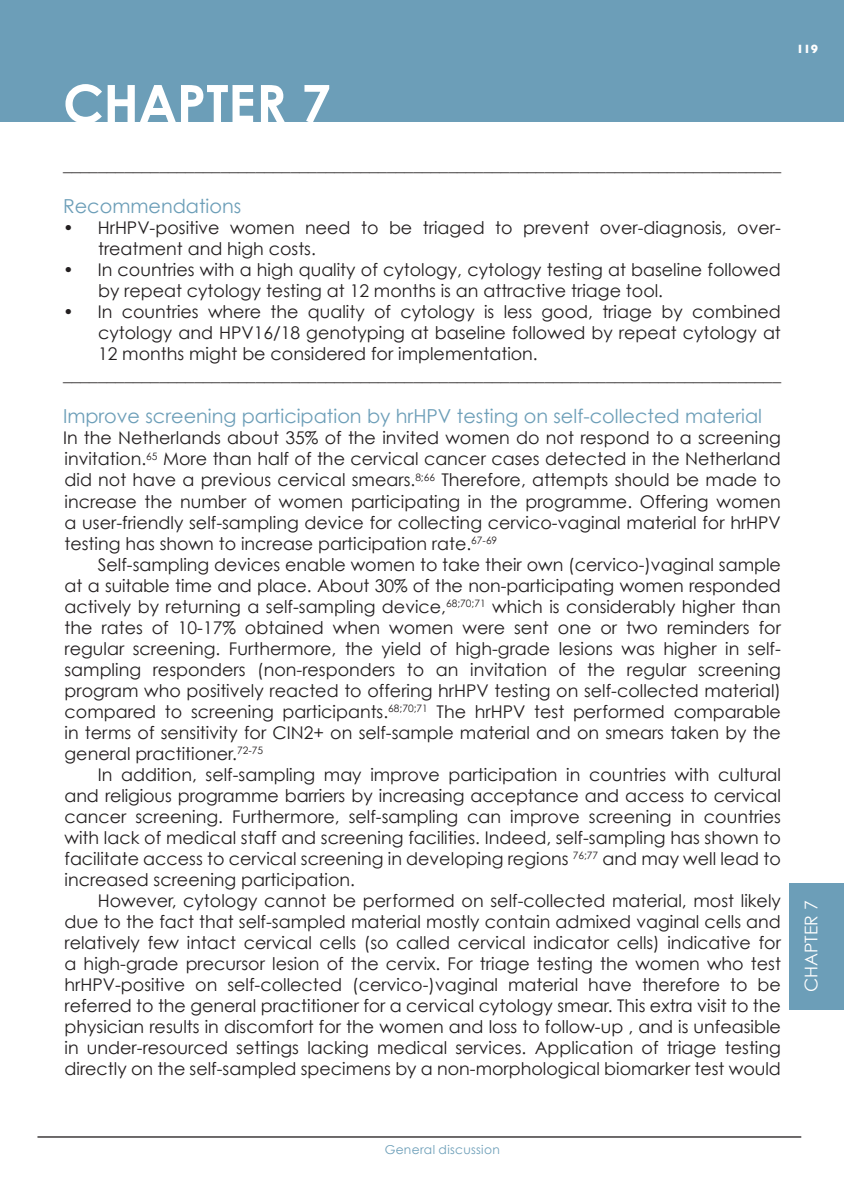
<style>
.page{position:relative;width:844px;height:1191px;background:#fff}
.page>*{position:absolute;margin:0;border:0;box-sizing:border-box;transform-origin:0 0}
.t1{font:700 52.5px "Century Gothic";letter-spacing:-.01em;color:#fff}
.t2{font:19.25px "Century Gothic";color:#6c9eb8}
.t3{font:17.5px/21px "Century Gothic";color:#231f20;text-align:justify}
.t4{font:17.5px "Century Gothic";color:#fff}
.t5{font:12.25px "Century Gothic";letter-spacing:.025em;color:#6c9eb8}
.t6{font:700 12.25px "Gill Sans";color:#fff}
</style>
<div class="page">
<div style="left:0;top:0;width:843px;height:122px;background:#6c9eb8"></div>
<div style="left:789px;top:883px;width:54px;height:126px;background:#6c9eb8"></div>
<hr style="left:37px;top:1136px;width:764px;height:1px;background:#231f20">
<h1 class="t1" style="left:63px;top:71px;width:269px">CHAPTER 7</h1>
<p class="t6" style="left:796px;top:42px;width:23px">119</p>
<p class="t3" style="left:63px;top:154px;width:719px">__________________________________________________________________________________</p>
<p class="t2" style="left:63px;top:195px;width:180px">Recommendations</p>
<p class="t3" style="left:98px;top:217px;width:684px;text-indent:-35px">• HrHPV-positive women need to be triaged to prevent over-diagnosis, over&shy;treatment and high costs.</p>
<p class="t3" style="left:98px;top:259px;width:684px;text-indent:-35px">• In countries with a high quality of cytology, cytology testing at baseline followed by repeat cytology testing at 12 months is an attractive triage tool.</p>
<p class="t3" style="left:63px;top:301px;width:719px">• In countries where the quality of cytology is less good, triage by combined</p>
<p class="t3" style="left:98px;top:322px;width:684px">cytology and HPV16/18 genotyping at baseline followed by repeat cytology at</p>
<p class="t3" style="left:98px;top:343px;width:441px">12 months might be considered for implementation.</p>
<p class="t3" style="left:63px;top:364px;width:719px">__________________________________________________________________________________</p>
<p class="t2" style="left:63px;top:405px;width:700px">Improve screening participation by hrHPV testing on self-collected material</p>
<p class="t3" style="left:63px;top:427px;width:719px">In the Netherlands about 35% of the invited women do not respond to a screening invitation.<sup>65</sup> More than half of the cervical cancer cases detected in the Netherland did not have a previous cervical smears.<sup>8;66</sup> Therefore, attempts should be made to increase the number of women participating in the programme. Offering women a user-friendly self-sampling device for collecting cervico-vaginal material for hrHPV testing has shown to increase participation rate.<sup>67-69</sup></p>
<p class="t3" style="left:64px;top:553px;width:717px;text-indent:33px">Self-sampling devices enable women to take their own (cervico-)vaginal sample at a suitable time and place. About 30% of the non-participating women responded actively by returning a self-sampling device,<sup>68;70;71</sup> which is considerably higher than the rates of 10-17% obtained when women were sent one or two reminders for regular screening. Furthermore, the yield of high-grade lesions was higher in self&shy;sampling responders (non-responders to an invitation of the regular screening program who positively reacted to offering hrHPV testing on self-collected material) compared to screening participants.<sup>68;70;71</sup> The hrHPV test performed comparable in terms of sensitivity for CIN2+ on self-sample material and on smears taken by the general practitioner.<sup>72-75</sup></p>
<p class="t3" style="left:64px;top:763px;width:717px;text-indent:33px">In addition, self-sampling may improve participation in countries with cultural and religious programme barriers by increasing acceptance and access to cervical cancer screening. Furthermore, self-sampling can improve screening in countries with lack of medical staff and screening facilities. Indeed, self-sampling has shown to facilitate access to cervical screening in developing regions <sup>76;77</sup> and may well lead to increased screening participation.</p>
<p class="t3" style="left:64px;top:889px;width:717px;text-indent:33px">However, cytology cannot be performed on self-collected material, most likely due to the fact that self-sampled material mostly contain admixed vaginal cells and relatively few intact cervical cells (so called cervical indicator cells) indicative for a high-grade precursor lesion of the cervix. For triage testing the women who test hrHPV-positive on self-collected (cervico-)vaginal material have therefore to be referred to the general practitioner for a cervical cytology smear. This extra visit to the physician results in discomfort for the women and loss to follow-up , and is unfeasible in under-resourced settings lacking medical services. Application of triage testing directly on the self-sampled specimens by a non-morphological biomarker test would</p>
<p class="t4" style="left:800px;top:992px;width:93px;rotate:-90deg">CHAPTER 7</p>
<p class="t5" style="left:384px;top:1141px;width:117px">General discussion</p>
</div>
